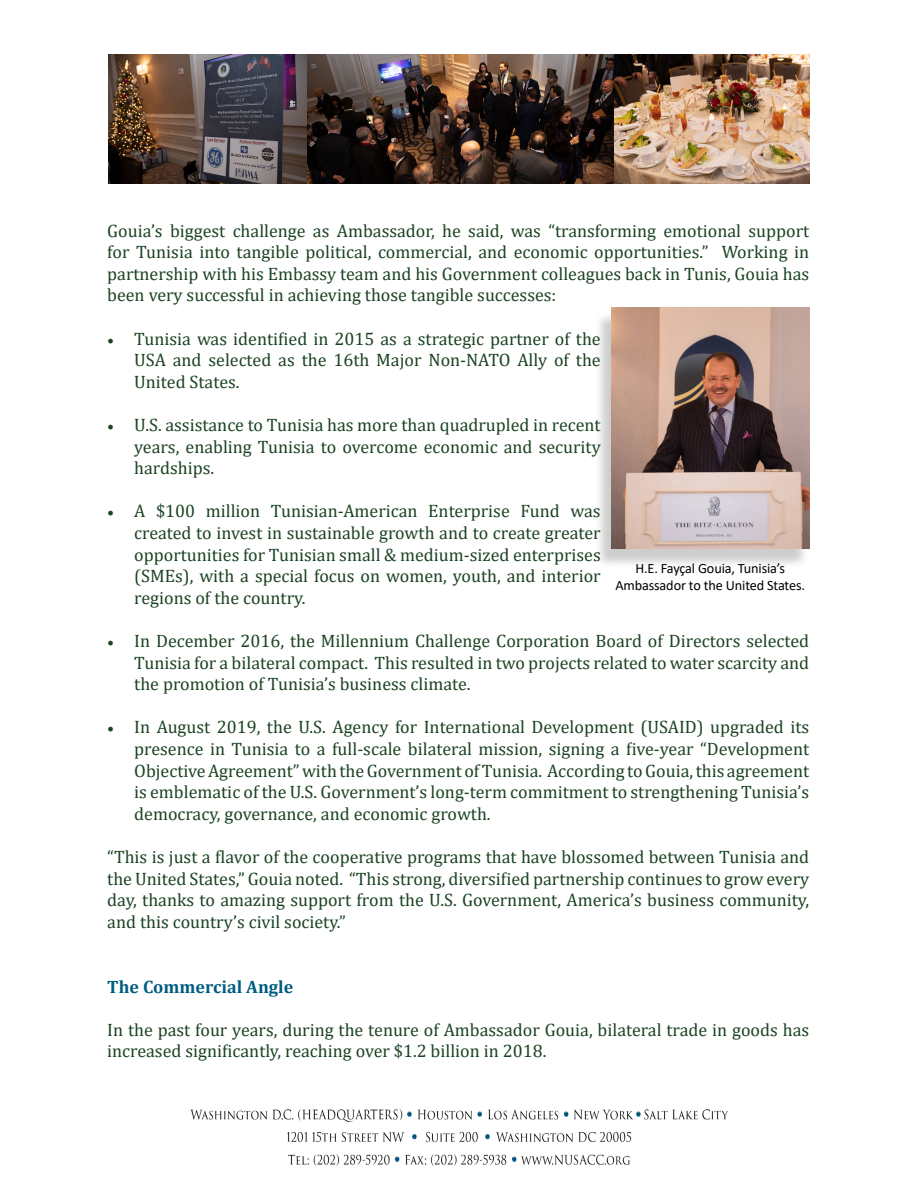
<style>
.page{position:relative;width:918px;height:1188px;background:#fff}
.page>*{position:absolute;margin:0;border:0;box-sizing:border-box;transform-origin:0 0}
.t1{font:18px/21.6px "Cambria";color:#1b4322;text-align:justify}
.t2{font:700 18px "Cambria";color:#005c81}
.t3{font:14.25px/16.5px "Calibri";letter-spacing:-.01em;color:#000;text-align:center}
.s1{font-family:"Minion Pro"}
</style>
<div class="page">
<img style="left:190px;top:1109px;width:538px;height:57px">
<img style="left:108px;top:54px;width:701px;height:130px">
<div style="left:594px;top:311px;width:215px;height:259px;background:#000;opacity:.2"></div>
<img style="left:611px;top:308px;width:198px;height:241px">
<p class="t1" style="left:107px;top:220px;width:704px">Gouia’s biggest challenge as Ambassador, he said, was “transforming emotional support for Tunisia into tangible political, commercial, and economic opportunities.” Working in partnership with his Embassy team and his Government colleagues back in Tunis, Gouia has been very successful in achieving those tangible successes:</p>
<p class="t1" style="left:134px;top:328px;width:468px;text-indent:-27px"><span class="s1">•</span> Tunisia was identified in 2015 as a strategic partner of the USA and selected as the 16th Major Non-NATO Ally of the United States.</p>
<p class="t1" style="left:134px;top:414px;width:468px;text-indent:-27px"><span class="s1">•</span> U.S. assistance to Tunisia has more than quadrupled in recent years, enabling Tunisia to overcome economic and security hardships.</p>
<p class="t1" style="left:134px;top:500px;width:468px;text-indent:-27px"><span class="s1">•</span> A $100 million Tunisian-American Enterprise Fund was created to invest in sustainable growth and to create greater opportunities for Tunisian small &amp; medium-sized enterprises (SMEs), with a special focus on women, youth, and interior regions of the country.</p>
<p class="t1" style="left:134px;top:630px;width:677px;text-indent:-27px"><span class="s1">•</span> In December 2016, the Millennium Challenge Corporation Board of Directors selected Tunisia for a bilateral compact. This resulted in two projects related to water scarcity and the promotion of Tunisia’s business climate.</p>
<p class="t1" style="left:134px;top:716px;width:676px;text-indent:-27px"><span class="s1">•</span> In August 2019, the U.S. Agency for International Development (USAID) upgraded its presence in Tunisia to a full-scale bilateral mission, signing a five-year “Development Objective Agreement” with the Government of Tunisia. According to Gouia, this agreement is emblematic of the U.S. Government’s long-term commitment to strengthening Tunisia’s democracy, governance, and economic growth.</p>
<p class="t1" style="left:107px;top:846px;width:704px">“This is just a flavor of the cooperative programs that have blossomed between Tunisia and the United States,” Gouia noted. “This strong, diversified partnership continues to grow every day, thanks to amazing support from the U.S. Government, America’s business community, and this country’s civil society.”</p>
<p class="t3" style="left:615px;top:560px;width:191px">H.E. Fayçal Gouia, Tunisia’s<br>Ambassador to the United States.</p>
<p class="t2" style="left:107px;top:974px;width:188px">The Commercial Angle</p>
<p class="t1" style="left:107px;top:1019px;width:704px">In the past four years, during the tenure of Ambassador Gouia, bilateral trade in goods has increased significantly, reaching over $1.2 billion in 2018.</p>
</div>
